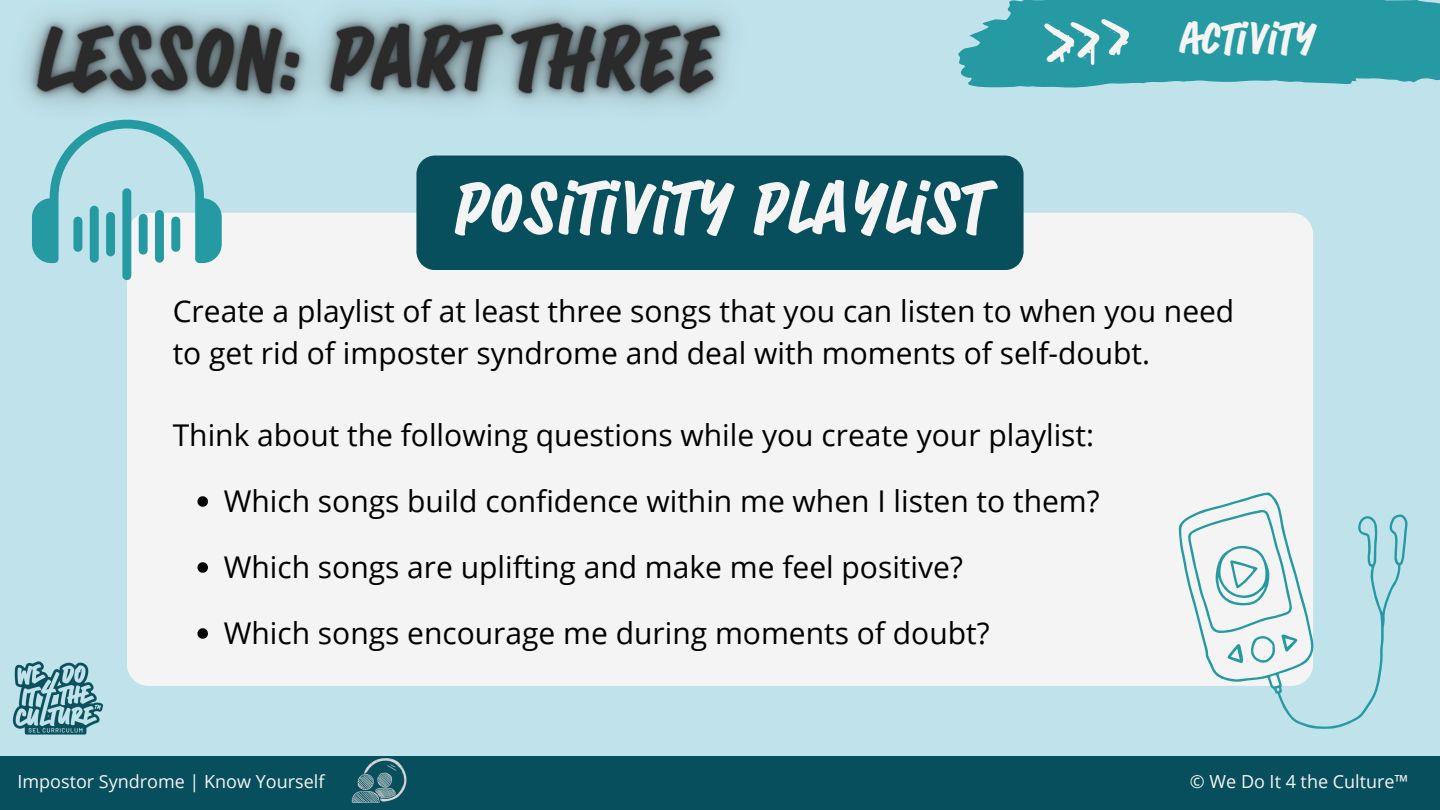
<style>
.page{position:relative;width:1440px;height:810px;background:#c0e2ea}
.page>*{position:absolute;margin:0;border:0;box-sizing:border-box;transform-origin:0 0}
.t1{font:700 60px "Sandwich Marker Pro";color:#f4f4f4}
.t2{font:700 36px "Sandwich Marker Pro";color:#f4f4f4}
.t3{font:30px/41.2px "Open Sans";color:#000}
.t4{font:18px "Open Sans";color:#f4f4f4}
</style>
<div class="page">
<svg style="left:958px;top:0;width:482px;height:88px;background:#37a2aa"></svg>
<div style="left:127px;top:213px;width:1186px;height:473px;background:#f4f4f4;border-radius:22px"></div>
<svg style="left:1044px;top:19px;width:85px;height:46px;background:#64b5ba"></svg>
<svg style="left:197px;top:496px;width:11px;height:11px"></svg>
<svg style="left:197px;top:562px;width:11px;height:11px"></svg>
<svg style="left:197px;top:628px;width:11px;height:11px"></svg>
<div style="left:416px;top:156px;width:608px;height:114px;background:#084f5d"></div>
<div style="left:0;top:756px;width:1440px;height:54px;background:#084f5d"></div>
<img style="left:12px;top:661px;width:92px;height:74px">
<img style="left:351px;top:759px;width:56px;height:44px">
<svg style="left:32px;top:169px;width:190px;height:111px"></svg>
<svg style="left:1179px;top:492px;width:229px;height:237px"></svg>
<svg style="left:1188px;top:509px;width:110px;height:155px"></svg>
<img style="left:23px;top:8px;width:756px;height:161px">
<h4 class="t1" style="left:453px;top:174px;width:535px">POSITIVITY PLAYLIST</h4>
<h4 class="t2" style="left:1179px;top:18px;width:137px">ACTIVITY</h4>
<p class="t3" style="left:173px;top:290px;width:1063px">Create a playlist of at least three songs that you can listen to when you need to get rid of imposter syndrome and deal with moments of self-doubt.</p>
<p class="t3" style="left:173px;top:414px;width:923px">Think about the following questions while you create your playlist:</p>
<p class="t3" style="left:224px;top:480px;width:877px">Which songs build confidence within me when I listen to them?</p>
<p class="t3" style="left:224px;top:546px;width:741px">Which songs are uplifting and make me feel positive?</p>
<h2 class="t3" style="left:224px;top:612px;width:767px">Which songs encourage me during moments of doubt?</h2>
<p class="t4" style="left:17px;top:768px;width:308px">Impostor Syndrome | Know Yourself</p>
<p class="t4" style="left:1190px;top:768px;width:220px">© We Do It 4 the Culture™</p>
</div>
